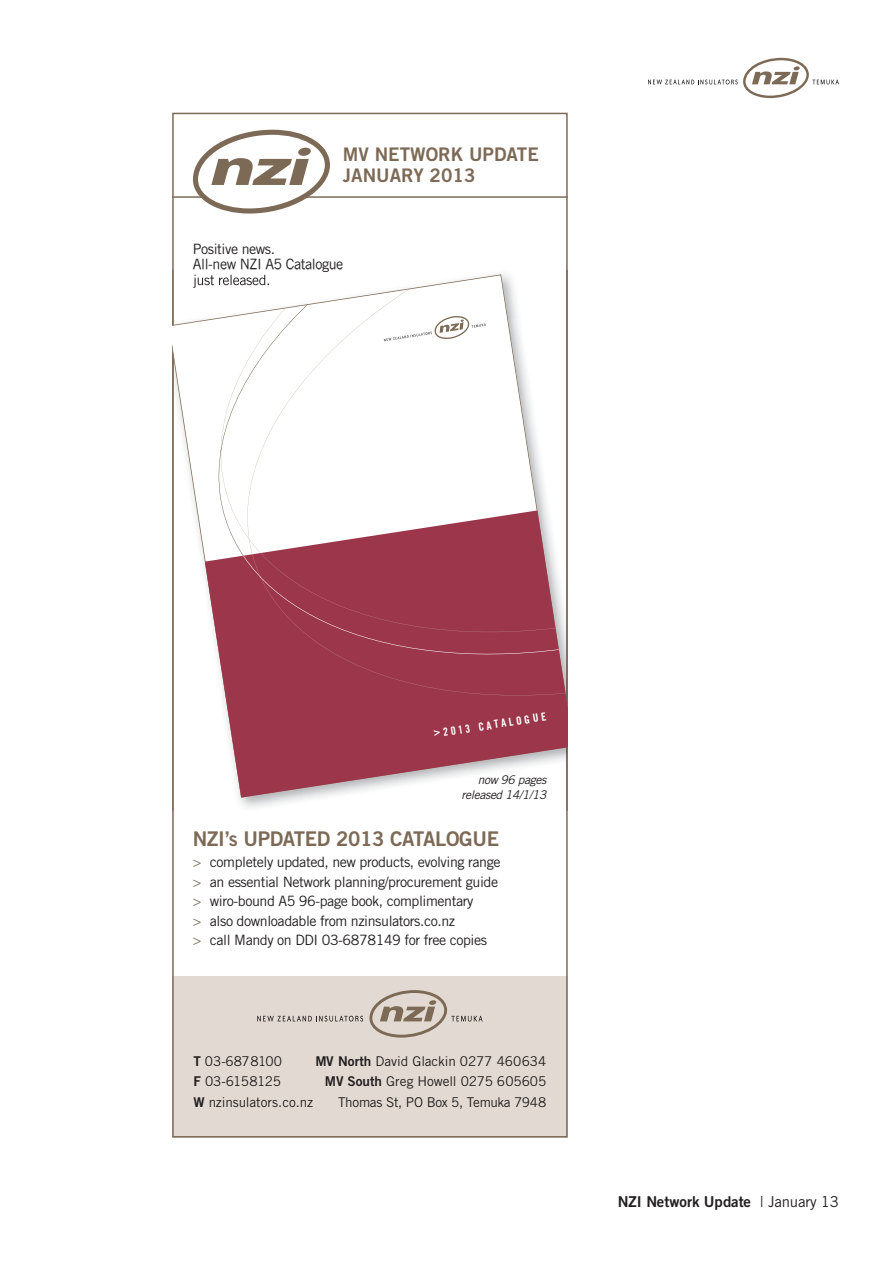
<style>
.page{position:relative;width:893px;height:1263px;background:#fff}
.page>*{position:absolute;margin:0;border:0;box-sizing:border-box;transform-origin:0 0}
.t1{font:20.25px "Trade Gothic Bold Two";letter-spacing:-.015em;color:#7d6a56}
.t2{font:18.75px/21px "Trade Gothic Bold Two";color:#7d6a56}
.t3{font:15px "Trade Gothic Bold Two";letter-spacing:-.015em;color:#231f20}
.t4{font:14.25px/19.5px "Trade Gothic";letter-spacing:-.03em;color:#231f20}
.t5{font:13.5px/20.5px "Trade Gothic";letter-spacing:-.005em;color:#231f20}
.t6{font:italic 12px/15px "Trade Gothic";letter-spacing:-.03em;color:#231f20;text-align:right}
.t7{font:11.25px "Trade Gothic Bold Cond Twenty";color:#fff}
.s1{color:#7d6a56}
.s2{font-family:"Trade Gothic Bold Two"}
.s3{font-family:"Trade Gothic"}
</style>
<div class="page">
<svg style="left:172px;top:113px;width:396px;height:1024px"></svg>
<svg style="left:257px;top:1016px;width:106px;height:5px"></svg>
<svg style="left:369px;top:990px;width:114px;height:47px"></svg>
<svg style="left:193px;top:130px;width:137px;height:84px"></svg>
<img style="left:174px;top:270px;width:392px;height:4px">
<img style="left:174px;top:798px;width:48px;height:13px">
<img style="left:518px;top:798px;width:48px;height:13px">
<img style="left:222px;top:798px;width:49px;height:13px">
<img style="left:469px;top:798px;width:49px;height:13px">
<img style="left:271px;top:798px;width:198px;height:13px">
<img style="left:172px;top:270px;width:2px;height:541px">
<img style="left:566px;top:270px;width:2px;height:541px">
<img style="left:193px;top:270px;width:150px;height:2px">
<svg style="left:172px;top:274px;width:396px;height:524px"></svg>
<svg style="left:205px;top:510px;width:363px;height:288px;fill:#9c374b"></svg>
<svg style="left:210px;top:510px;width:358px;height:151px"></svg>
<svg style="left:221px;top:288px;width:346px;height:407px"></svg>
<svg style="left:648px;top:58px;width:191px;height:40px"></svg>
<h2 class="t2" style="left:343px;top:143px;width:197px">MV NETWORK UPDATE<br>JANUARY 2013</h2>
<p class="t4" style="left:193px;top:240px;width:152px;line-height:15.8px">Positive news.<br>All-new NZI A5 Catalogue</p>
<p class="t7" style="left:433px;top:727px;width:115px;rotate:-9deg">&gt;2013 CATALOGUE</p>
<p class="t6" style="left:461px;top:772px;width:86px">now 96 pages released 14/1/13</p>
<h1 class="t1" style="left:193px;top:826px;width:308px">NZI’s UPDATED 2013 CATALOGUE</h1>
<p class="t4" style="left:193px;top:852px;width:309px"><span class="s1">&gt;</span> completely updated, new products, evolving range <span class="s1">&gt;</span> an essential Network planning/procurement guide <span class="s1">&gt;</span> wiro-bound A5 96-page book, complimentary<br><span class="s1">&gt;</span> also downloadable from nzinsulators.co.nz<br><span class="s1">&gt;</span> call Mandy on DDI 03-6878149 for free copies</p>
<p class="t5" style="left:193px;top:1050px;width:121px"><span class="s2">T</span> 03-6878100<br><span class="s2">F</span> 03-6158125<br><span class="s2">W</span> nzinsulators.co.nz</p>
<p class="t5" style="left:315px;top:1050px;width:232px;text-align:right"><span class="s2">MV North</span> David Glackin 0277 460634<br><span class="s2">MV South</span> Greg Howell 0275 605605<br>Thomas St, PO Box 5, Temuka 7948</p>
<p class="t3" style="left:618px;top:1192px;width:223px">NZI Network Update <span class="s3">| January 13</span></p>
</div>
